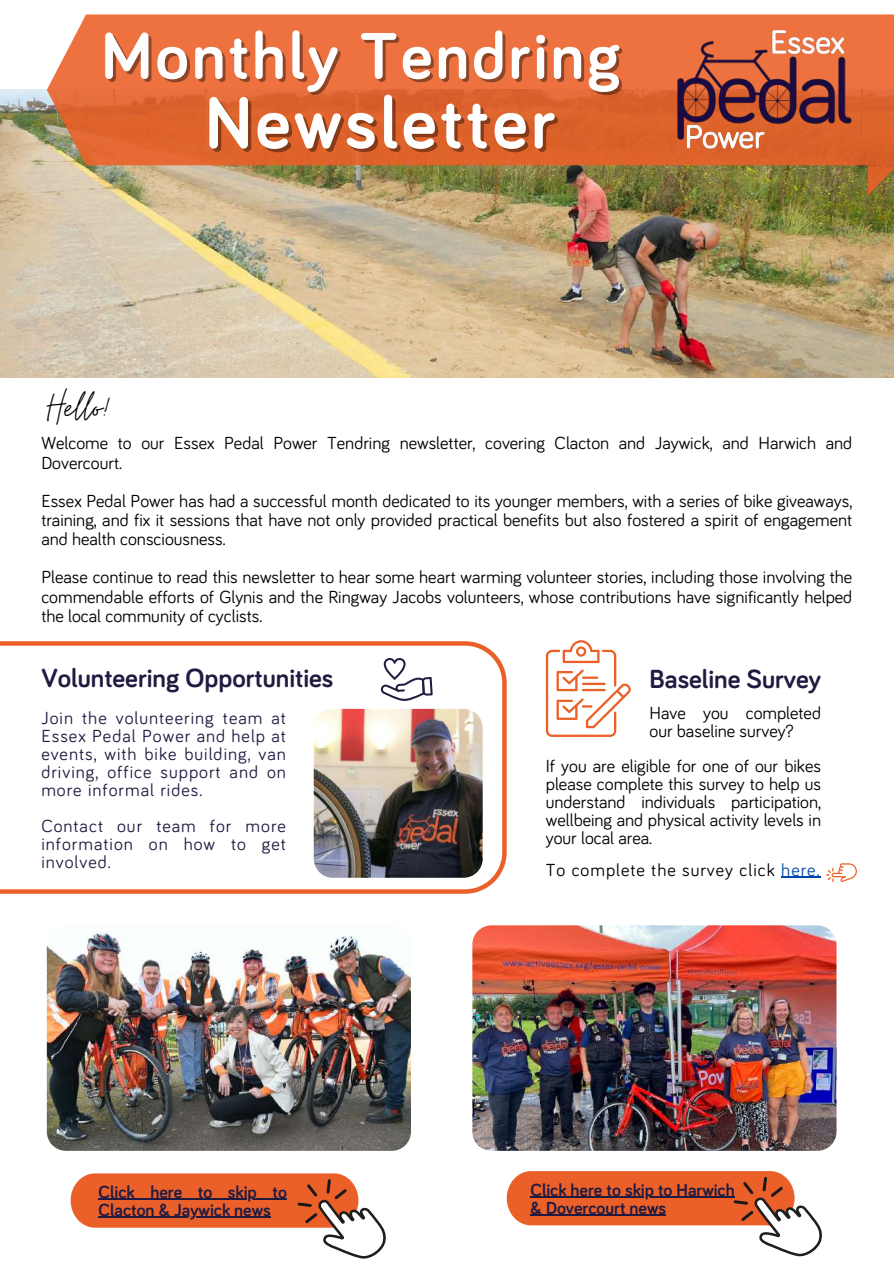
<style>
.page{position:relative;width:894px;height:1264px;background:#fff}
.page>*{position:absolute;margin:0;border:0;box-sizing:border-box;transform-origin:0 0}
.t1{font:700 75px "Bariol";letter-spacing:.045em;color:#fff}
.t2{font:700 67.5px "Bariol";letter-spacing:.045em;color:#fff}
.t3{font:45.75px "Moon Time";color:#000}
.t4{font:700 27px "Bariol";color:#211b41}
.t5{font:18px/19.2px "Bariol";color:#000;text-align:justify}
.t6{font:18px/18px "Bariol";letter-spacing:.055em;color:#211b41;text-align:justify}
.t7{font:700 18px/18px "Bariol";color:#211b41}
.t8{font:18px "Bariol";letter-spacing:.055em;color:#000}
.s1{color:#004aad}
</style>
<div class="page">
<img style="left:0;top:89px;width:893px;height:288px">
<svg style="left:867px;top:165px;width:26px;height:30px"></svg>
<svg style="left:47px;top:15px;width:846px;height:150px;background:#e46d3a"></svg>
<img style="left:652px;top:15px;width:220px;height:146px">
<hr style="left:781px;top:876px;width:39px;height:2px;background:#004aad">
<svg style="left:0;top:641px;width:506px;height:252px"></svg>
<img style="left:313px;top:709px;width:169px;height:168px">
<svg style="left:380px;top:658px;width:52px;height:45px"></svg>
<svg style="left:545px;top:640px;width:85px;height:96px"></svg>
<svg style="left:826px;top:863px;width:30px;height:19px"></svg>
<img style="left:47px;top:925px;width:363px;height:225px;border-radius:19px">
<img style="left:472px;top:925px;width:364px;height:225px;border-radius:19px">
<svg style="left:71px;top:1173px;width:315px;height:85px"></svg>
<svg style="left:506px;top:1171px;width:316px;height:85px"></svg>
<hr style="left:99px;top:1198px;width:188px;height:1px;background:#211b41">
<hr style="left:99px;top:1216px;width:172px;height:1px;background:#211b41">
<hr style="left:530px;top:1196px;width:204px;height:1px;background:#211b41">
<hr style="left:530px;top:1214px;width:136px;height:1px;background:#211b41">
<h2 class="t2" style="left:101px;top:25px;width:520px">Monthly Tendring</h2>
<h1 class="t1" style="left:205px;top:89px;width:351px">Newsletter</h1>
<h3 class="t3" style="left:47px;top:379px;width:66px">Hello!</h3>
<p class="t5" style="left:41px;top:434px;width:812px">Welcome to our Essex Pedal Power Tendring newsletter, covering Clacton and Jaywick, and Harwich and<br>Dovercourt.</p>
<p class="t5" style="left:41px;top:492px;width:812px">Essex Pedal Power has had a successful month dedicated to its younger members, with a series of bike giveaways, training, and fix it sessions that have not only provided practical benefits but also fostered a spirit of engagement and health consciousness.</p>
<p class="t5" style="left:41px;top:568px;width:812px">Please continue to read this newsletter to hear some heart warming volunteer stories, including those involving the commendable efforts of Glynis and the Ringway Jacobs volunteers, whose contributions have significantly helped the local community of cyclists.</p>
<h3 class="t4" style="left:41px;top:666px;width:293px">Volunteering Opportunities</h3>
<p class="t6" style="left:41px;top:710px;width:246px">Join the volunteering team at Essex Pedal Power and help at events, with bike building, van driving, office support and on more informal rides.</p>
<p class="t6" style="left:41px;top:818px;width:246px">Contact our team for more information on how to get involved.</p>
<h3 class="t4" style="left:649px;top:666px;width:173px">Baseline Survey</h3>
<p class="t5" style="left:649px;top:705px;width:173px;line-height:18px">Have you completed our baseline survey?</p>
<p class="t5" style="left:545px;top:758px;width:276px;line-height:18px">If you are eligible for one of our bikes please complete this survey to help us understand individuals participation, wellbeing and physical activity levels in your local area.</p>
<p class="t8" style="left:545px;top:861px;width:275px">To complete the survey click <span class="s1">here.</span></p>
<p class="t7" style="left:99px;top:1183px;width:190px">Click here to skip to<br>Clacton &amp; Jaywick news</p>
<p class="t7" style="left:530px;top:1181px;width:206px">Click here to skip to Harwich &amp; Dovercourt news</p>
</div>
